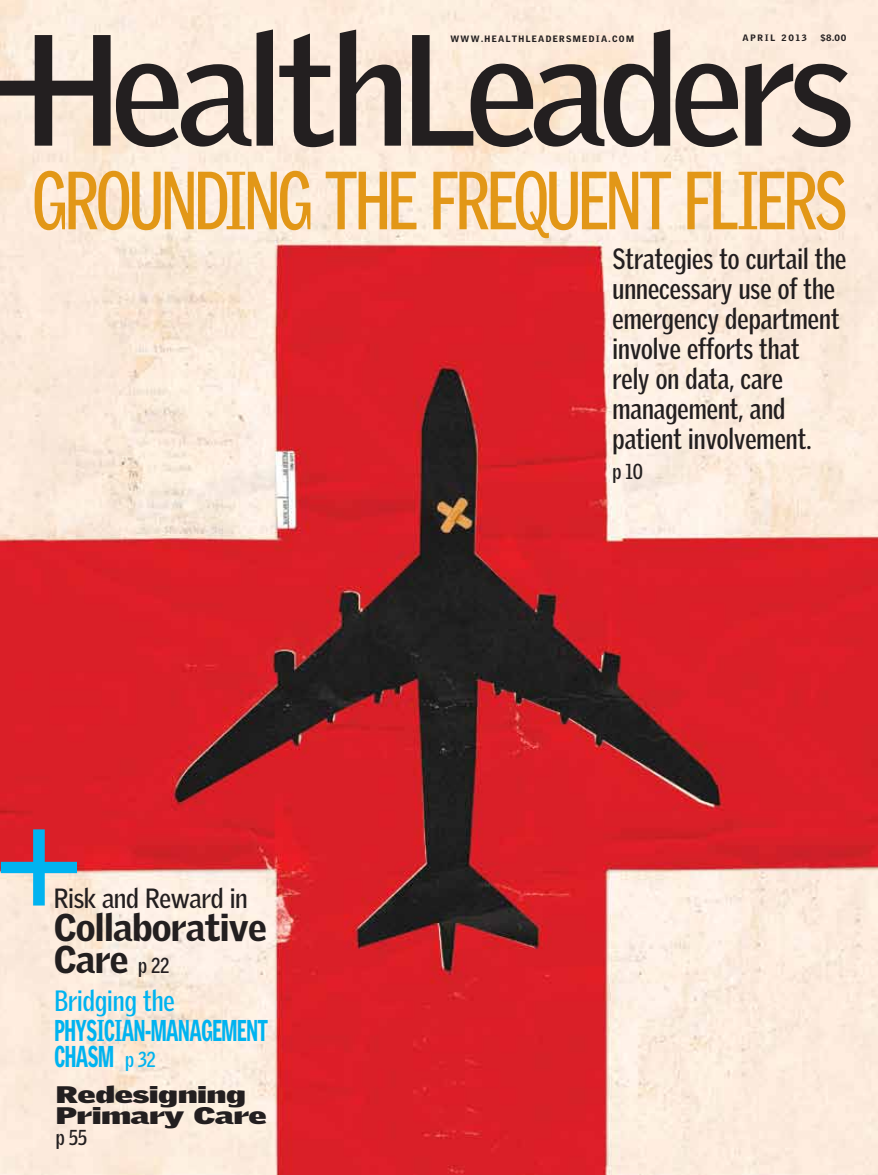
<style>
.page{position:relative;width:878px;height:1175px;background:#fff}
.page>*{position:absolute;margin:0;border:0;box-sizing:border-box;transform-origin:0 0}
.t1{font:148.65px "Griffith Gothic";color:#00b3f0}
.t2{font:700 79.95px "Griffith Gothic Cond";letter-spacing:-.045em;color:#e29717;scale:.9 1}
.t3{font:900 37.5px/31.5px "Griffith Gothic";color:#231f20}
.t4{font:900 29.25px/25.5px "Griffith Gothic Cond";letter-spacing:-.02em;color:#00b3f0;scale:.77 1}
.t5{font:700 28.5px/30px "Griffith Gothic Cond";color:#231f20}
.t6{font:700 28.5px "Griffith Gothic Cond";color:#00b3f0}
.t7{font:700 27px "Griffith Gothic";letter-spacing:-.015em;color:#231f20;scale:.9 1}
.t8{font:900 23.25px/21px "Griffith Gothic";letter-spacing:-.015em;color:#231f20;scale:1.5 1}
.t9{font:700 21px "Griffith Gothic Cond";color:#231f20}
.t10{font:900 9px "Griffith Gothic";letter-spacing:.15em;color:#231f20}
.t11{font:900 9px "Griffith Gothic";letter-spacing:.2em;color:#231f20}
.s1{font-family:"Griffith Gothic Cond";font-weight:700;font-size:21px}
.s2{font-weight:700;font-size:21px}
</style>
<div class="page">
<img style="left:0;top:0;width:878px;height:1174px">
<svg style="left:340px;top:30px;width:61px;height:116px;background:#91867f"></svg>
<svg style="left:279px;top:34px;width:54px;height:113px;background:#a59a91"></svg>
<svg style="left:745px;top:64px;width:105px;height:83px;background:#978c85"></svg>
<svg style="left:412px;top:29px;width:326px;height:118px;background:#ab9e94"></svg>
<svg style="left:0;top:29px;width:273px;height:118px;background:#a99e95"></svg>
<p class="t10" style="left:450px;top:34px;width:185px">WWW.HEALTHLEADERSMEDIA.COM</p>
<p class="t11" style="left:742px;top:33px;width:66px">APRIL 2013</p>
<p class="t10" style="left:820px;top:33px;width:27px">$8.00</p>
<h2 class="t2" style="left:32px;top:157px;width:907px">Grounding the Frequent Fliers</h2>
<h1 class="t1" style="left:-6px;top:779px;width:91px">+</h1>
<p class="t7" style="left:54px;top:882px;width:217px">Risk and Reward in</p>
<h3 class="t3" style="left:54px;top:911px;width:215px">COLLABORATIVE<br>CARE <span class="s1">p 22</span></h3>
<p class="t6" style="left:54px;top:985px;width:122px">Bridging the</p>
<p class="t4" style="left:54px;top:1017px;width:279px">PHYSICIAN-MANAGEMENT<br>CHASM <span class="s2">p 32</span></p>
<p class="t8" style="left:56px;top:1083px;width:142px">Redesigning<br>Primary Care</p>
<p class="t9" style="left:56px;top:1125px;width:33px">p 55</p>
<p class="t5" style="left:612px;top:243px;width:235px">Strategies to curtail the unnecessary use of the emergency department involve efforts that<br>rely on data, care management, and patient involvement.</p>
<p class="t9" style="left:612px;top:459px;width:32px">p 10</p>
</div>
